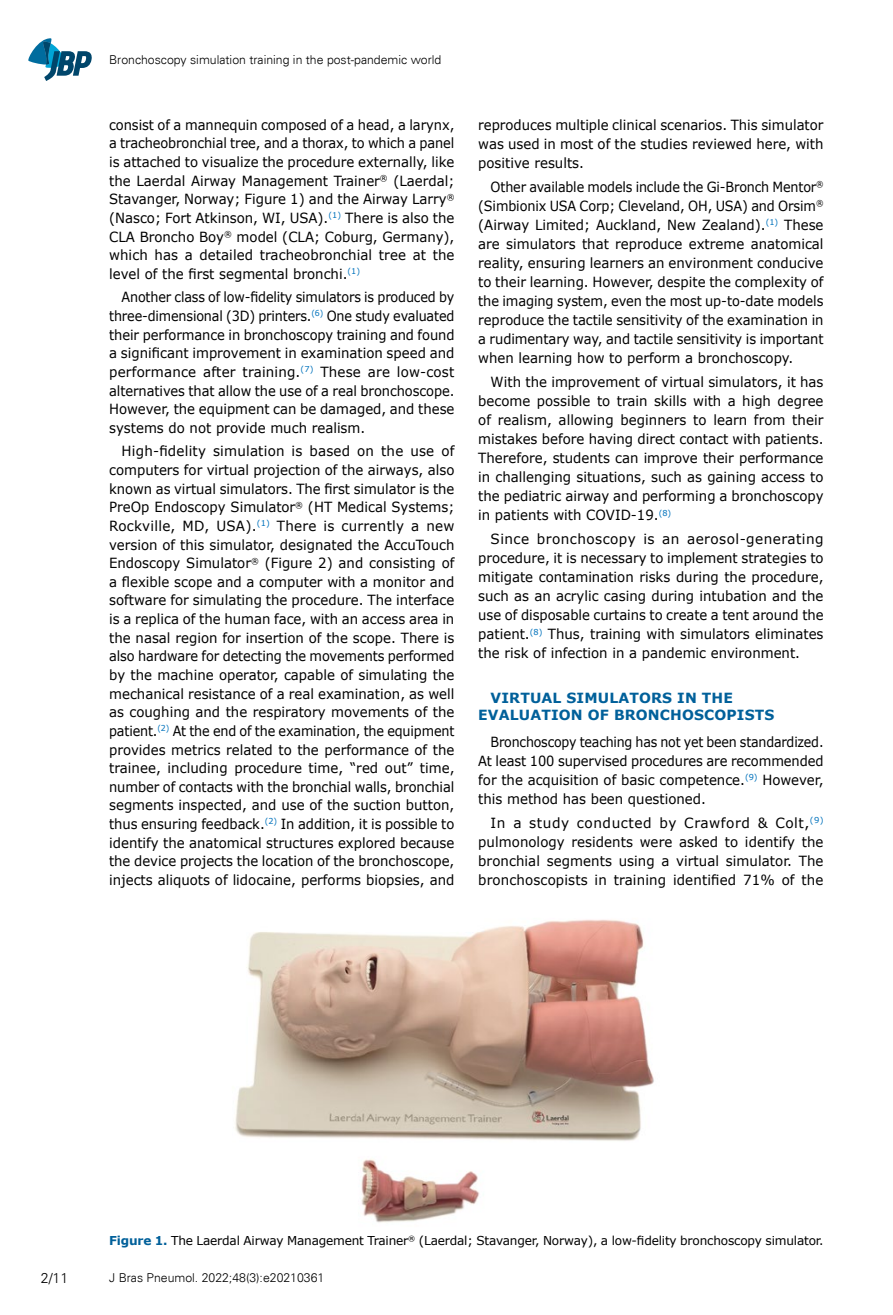
<style>
.page{position:relative;width:893px;height:1315px;background:#fff}
.page>*{position:absolute;margin:0;border:0;box-sizing:border-box;transform-origin:0 0}
.t1{font:14px/18.6px "Verdana";color:#000;text-align:justify;scale:.96 1}
.t2{font:14px/19.1px "Verdana";color:#000;text-align:justify;scale:.91 1}
.t3{font:14px/19.1px "Verdana";color:#000;text-align:justify}
.t4{font:14px/18.6px "Verdana";color:#000;text-align:justify;scale:.93 1}
.t5{font:14px/19.1px "Verdana";color:#000;text-align:justify;scale:.95 1}
.t6{font:14px/19.1px "Verdana";color:#000;text-align:justify;scale:.9 1}
.t7{font:14px/19.1px "Verdana";color:#000;text-align:justify;scale:.94 1}
.t8{font:700 14px/17.3px "Verdana";letter-spacing:.01em;color:#01609a}
.t9{font:300 14px "Univers";color:#000}
.t10{font:12.25px "Verdana";letter-spacing:-.015em;color:#000}
.t11{font:300 12.25px "Univers";color:#000}
.s1{font-weight:700;color:#01609a}
</style>
<div class="page">
<svg style="left:28px;top:38px;width:64px;height:43px"></svg>
<img style="left:235px;top:920px;width:419px;height:303px">
<p class="t11" style="left:109px;top:52px;width:334px">Bronchoscopy simulation training in the post-pandemic world</p>
<p class="t4" style="left:109px;top:116px;width:373px">consist of a mannequin composed of a head, a larynx, a tracheobronchial tree, and a thorax, to which a panel is attached to visualize the procedure externally, like the Laerdal Airway Management Trainer<sup>®</sup> (Laerdal; Stavanger, Norway; Figure 1) and the Airway Larry<sup>® </sup>(Nasco; Fort Atkinson, WI, USA).<sup>(1)</sup> There is also the CLA Broncho Boy<sup>®</sup> model (CLA; Coburg, Germany), which has a detailed tracheobronchial tree at the level of the first segmental bronchi.<sup>(1)</sup></p>
<p class="t2" style="left:109px;top:288px;width:381px;line-height:18.6px;text-indent:12px">Another class of low-fidelity simulators is produced by three-dimensional (3D) printers.<sup>(6)</sup> One study evaluated their performance in bronchoscopy training and found a significant improvement in examination speed and performance after training.<sup>(7)</sup> These are low-cost alternatives that allow the use of a real bronchoscope.<br>However, the equipment can be damaged, and these systems do not provide much realism.</p>
<p class="t1" style="left:109px;top:442px;width:361px;text-indent:12px">High-fidelity simulation is based on the use of computers for virtual projection of the airways, also known as virtual simulators. The first simulator is the PreOp Endoscopy Simulator<sup>®</sup> (HT Medical Systems; Rockville, MD, USA).<sup>(1)</sup> There is currently a new version of this simulator, designated the AccuTouch Endoscopy Simulator<sup>®</sup> (Figure 2) and consisting of a flexible scope and a computer with a monitor and software for simulating the procedure. The interface is a replica of the human face, with an access area in the nasal region for insertion of the scope. There is also hardware for detecting the movements performed by the machine operator, capable of simulating the mechanical resistance of a real examination, as well as coughing and the respiratory movements of the patient.<sup>(2)</sup> At the end of the examination, the equipment provides metrics related to the performance of the trainee, including procedure time, “red out” time, number of contacts with the bronchial walls, bronchial segments inspected, and use of the suction button, thus ensuring feedback.<sup>(2)</sup> In addition, it is possible to identify the anatomical structures explored because the device projects the location of the bronchoscope, injects aliquots of lidocaine, performs biopsies, and</p>
<p class="t7" style="left:478px;top:115px;width:369px">reproduces multiple clinical scenarios. This simulator was used in most of the studies reviewed here, with positive results.</p>
<p class="t2" style="left:478px;top:177px;width:381px;text-indent:12px">Other available models include the Gi-Bronch Mentor<sup>® </sup>(Simbionix USA Corp; Cleveland, OH, USA) and Orsim<sup>® </sup>(Airway Limited; Auckland, New Zealand).<sup>(1)</sup> These are simulators that reproduce extreme anatomical reality, ensuring learners an environment conducive to their learning. However, despite the complexity of the imaging system, even the most up-to-date models reproduce the tactile sensitivity of the examination in a rudimentary way, and tactile sensitivity is important when learning how to perform a bronchoscopy.</p>
<p class="t5" style="left:478px;top:373px;width:365px;text-indent:12px">With the improvement of virtual simulators, it has become possible to train skills with a high degree of realism, allowing beginners to learn from their mistakes before having direct contact with patients.<br>Therefore, students can improve their performance in challenging situations, such as gaining access to the pediatric airway and performing a bronchoscopy in patients with COVID-19.<sup>(8)</sup></p>
<p class="t3" style="left:478px;top:530px;width:347px;text-indent:12px">Since bronchoscopy is an aerosol-generating procedure, it is necessary to implement strategies to mitigate contamination risks during the procedure, such as an acrylic casing during intubation and the use of disposable curtains to create a tent around the patient.<sup>(8)</sup> Thus, training with simulators eliminates the risk of infection in a pandemic environment.</p>
<p class="t8" style="left:478px;top:689px;width:298px;text-indent:12px">VIRTUAL SIMULATORS IN THE<br>EVALUATION OF BRONCHOSCOPISTS</p>
<p class="t6" style="left:478px;top:732px;width:385px;text-indent:12px">Bronchoscopy teaching has not yet been standardized.<br>At least 100 supervised procedures are recommended for the acquisition of basic competence.<sup>(9)</sup> However, this method has been questioned.</p>
<p class="t3" style="left:478px;top:813px;width:347px;text-indent:12px">In a study conducted by Crawford &amp; Colt,<sup>(9) </sup>pulmonology residents were asked to identify the bronchial segments using a virtual simulator. The bronchoscopists in training identified 71% of the</p>
<p class="t10" style="left:109px;top:1232px;width:716px"><span class="s1">Figure 1.</span> The Laerdal Airway Management Trainer<sup>®</sup> (Laerdal; Stavanger, Norway), a low-fidelity bronchoscopy simulator.</p>
<p class="t9" style="left:41px;top:1269px;width:29px">2/11</p>
<p class="t11" style="left:109px;top:1270px;width:217px">J Bras Pneumol. 2022;48(3):e20210361</p>
</div>
